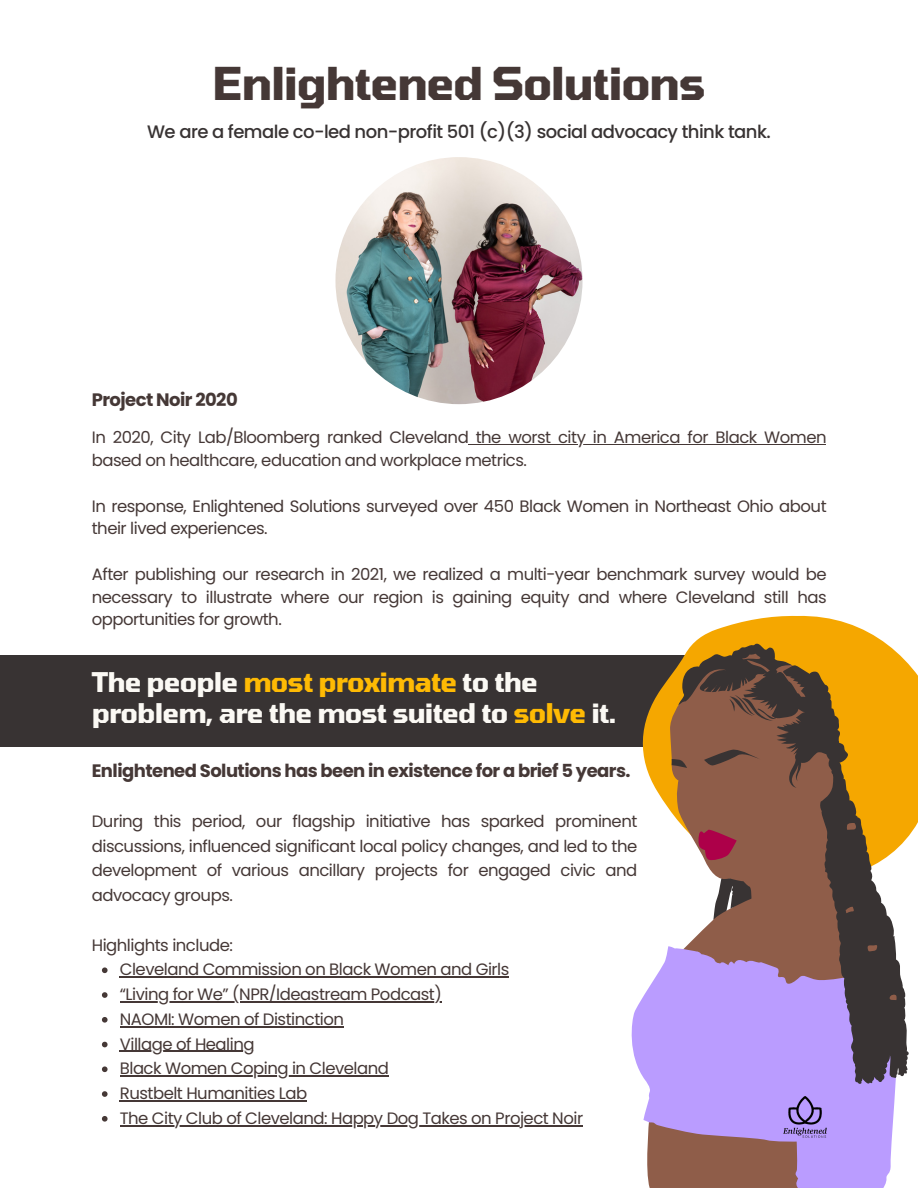
<style>
.page{position:relative;width:918px;height:1188px;background:#fff}
.page>*{position:absolute;margin:0;border:0;box-sizing:border-box;transform-origin:0 0}
.t1{font:700 45px "Tomorrow";letter-spacing:-.03em;color:#453836}
.t2{font:700 27px/31.5px "Tomorrow";letter-spacing:-.03em;color:#fbf9f4}
.t3{font:700 18px "Poppins";letter-spacing:-.03em;color:#453836}
.t4{font:500 18px "Poppins";letter-spacing:-.03em;color:#383333}
.t5{font:16.5px/24.8px "Poppins";letter-spacing:-.03em;color:#453836;text-align:justify}
.s1{color:#feba04}
</style>
<div class="page">
<img style="left:335px;top:157px;width:248px;height:247px;border-radius:50%">
<div style="left:0;top:656px;width:747px;height:91px;background:#383333"></div>
<svg style="left:637px;top:615px;width:281px;height:221px"></svg>
<svg style="left:645px;top:788px;width:25px;height:48px"></svg>
<svg style="left:632px;top:946px;width:264px;height:242px;fill:#ba9cff"></svg>
<svg style="left:672px;top:644px;width:237px;height:440px"></svg>
<svg style="left:670px;top:646px;width:167px;height:237px"></svg>
<img style="left:784px;top:1096px;width:42px;height:42px">
<svg style="left:102px;top:967px;width:6px;height:6px"></svg>
<hr style="left:120px;top:976px;width:389px;height:2px;background:#453836">
<svg style="left:102px;top:992px;width:6px;height:6px"></svg>
<hr style="left:120px;top:1001px;width:321px;height:1px;background:#453836">
<svg style="left:102px;top:1017px;width:6px;height:6px"></svg>
<hr style="left:120px;top:1026px;width:224px;height:1px;background:#453836">
<svg style="left:102px;top:1042px;width:6px;height:5px"></svg>
<hr style="left:120px;top:1051px;width:134px;height:1px;background:#453836">
<svg style="left:102px;top:1066px;width:6px;height:6px"></svg>
<hr style="left:120px;top:1075px;width:269px;height:2px;background:#453836">
<svg style="left:102px;top:1091px;width:6px;height:6px"></svg>
<hr style="left:120px;top:1100px;width:187px;height:1px;background:#453836">
<svg style="left:102px;top:1116px;width:6px;height:6px"></svg>
<hr style="left:120px;top:1125px;width:463px;height:1px;background:#453836">
<hr style="left:468px;top:444px;width:358px;height:1px;background:#453836">
<p class="t1" style="left:212px;top:55px;width:495px">Enlightened Solutions</p>
<p class="t4" style="left:147px;top:120px;width:625px">We are a female co-led non-profit 501 (c)(3) social advocacy think tank.</p>
<p class="t3" style="left:92px;top:387px;width:147px">Project Noir 2020</p>
<p class="t5" style="left:92px;top:425px;width:736px">In 2020, City Lab/Bloomberg ranked Cleveland the worst city in America for Black Women</p>
<p class="t5" style="left:92px;top:448px;width:437px">based on healthcare, education and workplace metrics.</p>
<p class="t5" style="left:92px;top:494px;width:736px">In response, Enlightened Solutions surveyed over 450 Black Women in Northeast Ohio about</p>
<p class="t5" style="left:92px;top:516px;width:177px">their lived experiences.</p>
<p class="t5" style="left:92px;top:562px;width:736px">After publishing our research in 2021, we realized a multi-year benchmark survey would be</p>
<p class="t5" style="left:92px;top:586px;width:736px;line-height:22.8px">necessary to illustrate where our region is gaining equity and where Cleveland still has opportunities for growth.</p>
<p class="t2" style="left:92px;top:665px;width:527px">The people <span class="s1">most proximate</span> to the problem, are the most suited to <span class="s1">solve</span> it.</p>
<h3 class="t3" style="left:92px;top:758px;width:540px">Enlightened Solutions has been in existence for a brief 5 years.</h3>
<h3 class="t5" style="left:92px;top:809px;width:547px">During this period, our flagship initiative has sparked prominent discussions, influenced significant local policy changes, and led to the development of various ancillary projects for engaged civic and advocacy groups.</h3>
<p class="t5" style="left:92px;top:932px;width:143px">Highlights include:</p>
<p class="t5" style="left:120px;top:957px;width:391px">Cleveland Commission on Black Women and Girls</p>
<p class="t5" style="left:120px;top:982px;width:324px">“Living for We” (NPR/Ideastream Podcast)</p>
<p class="t5" style="left:120px;top:1007px;width:226px">NAOMI: Women of Distinction</p>
<p class="t5" style="left:120px;top:1031px;width:136px">Village of Healing</p>
<p class="t5" style="left:120px;top:1056px;width:271px">Black Women Coping in Cleveland</p>
<h2 class="t5" style="left:120px;top:1081px;width:189px">Rustbelt Humanities Lab</h2>
<h3 class="t5" style="left:120px;top:1106px;width:465px">The City Club of Cleveland: Happy Dog Takes on Project Noir</h3>
</div>
